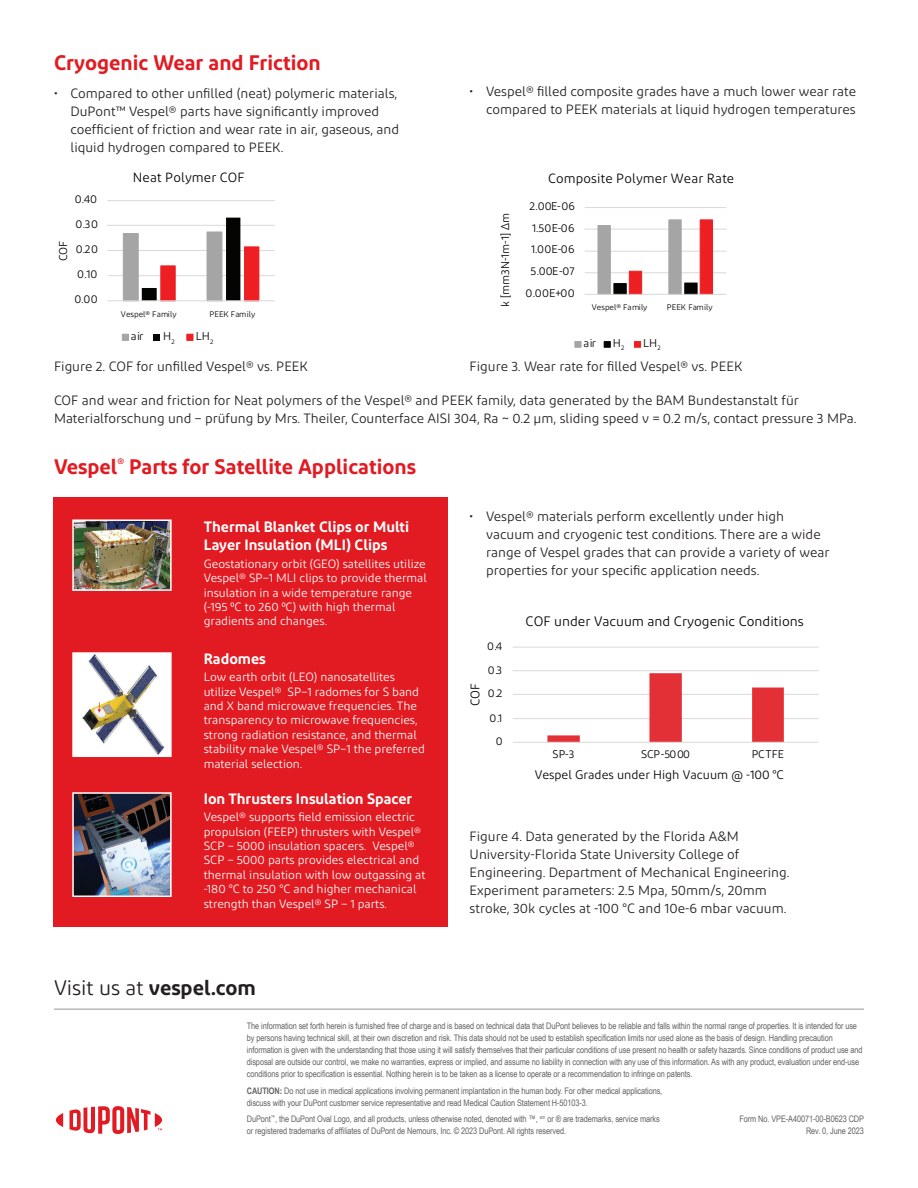
<style>
.page{position:relative;width:918px;height:1188px;background:#fff}
.page>*{position:absolute;margin:0;border:0;box-sizing:border-box;transform-origin:0 0}
.t1{font:600 21px "Diodrum";color:#e21a21}
.t2{font:600 21px "Diodrum";color:#231f20}
.t3{font:600 15px/18px "Diodrum";color:#fff}
.t4{font:13.65px "Diodrum";color:#040503}
.t5{font:13.5px/18px "Diodrum";color:#231f20}
.t6{font:13.35px "Diodrum";letter-spacing:.01em;color:#040503}
.t7{font:12.45px "Diodrum";color:#040503}
.t8{font:12px/14.4px "Diodrum";color:#fff}
.t9{font:11.25px "Diodrum";letter-spacing:.015em;color:#040503}
.t10{font:9px/12px "Arial Narrow";letter-spacing:-.01em;color:#636366}
.t11{font:8.25px "Diodrum";color:#040503}
.s1{font-weight:400}
.s2{font-weight:700}
</style>
<div class="page">
<hr style="left:107px;top:275px;width:168px;height:1px;background:#dad9d8">
<hr style="left:107px;top:250px;width:168px;height:1px;background:#dad9d8">
<hr style="left:107px;top:225px;width:168px;height:1px;background:#dad9d8">
<hr style="left:107px;top:200px;width:168px;height:1px;background:#dad9d8">
<svg style="left:123px;top:218px;width:137px;height:82px"></svg>
<hr style="left:107px;top:300px;width:168px;height:1px;background:#dad9d8">
<div style="left:122px;top:334px;width:7px;height:7px;background:#a6a5a5"></div>
<div style="left:186px;top:334px;width:7px;height:7px;background:#ee1f23;border:1px solid #ee1f23"></div>
<svg style="left:154px;top:334px;width:6px;height:6px"></svg>
<hr style="left:585px;top:272px;width:141px;height:1px;background:#dad9d8">
<hr style="left:585px;top:251px;width:141px;height:1px;background:#dad9d8">
<hr style="left:585px;top:229px;width:141px;height:1px;background:#dad9d8">
<hr style="left:585px;top:207px;width:141px;height:1px;background:#dad9d8">
<svg style="left:597px;top:219px;width:116px;height:75px"></svg>
<hr style="left:585px;top:294px;width:141px;height:1px;background:#dad9d8">
<div style="left:575px;top:341px;width:6px;height:7px;background:#a6a5a5;border:1px solid #a6a5a5"></div>
<div style="left:604px;top:341px;width:7px;height:7px;background:#040503;border:1px solid #040503"></div>
<div style="left:634px;top:341px;width:7px;height:7px;background:#ee1f23;border:1px solid #ee1f23"></div>
<hr style="left:513px;top:718px;width:306px;height:1px;background:#dad9d8">
<hr style="left:513px;top:694px;width:306px;height:1px;background:#dad9d8">
<hr style="left:513px;top:670px;width:306px;height:1px;background:#dad9d8">
<hr style="left:513px;top:647px;width:306px;height:1px;background:#dad9d8">
<svg style="left:547px;top:673px;width:237px;height:69px"></svg>
<hr style="left:513px;top:742px;width:306px;height:1px;background:#dad9d8">
<div style="left:53px;top:497px;width:395px;height:430px;background:#e21a21"></div>
<img style="left:75px;top:522px;width:94px;height:66px">
<div style="left:72px;top:519px;width:100px;height:72px;border:2px solid #fff"></div>
<img style="left:75px;top:655px;width:94px;height:99px">
<div style="left:72px;top:652px;width:100px;height:105px;border:2px solid #fff"></div>
<img style="left:75px;top:795px;width:94px;height:99px">
<div style="left:72px;top:792px;width:100px;height:105px;border:2px solid #fff"></div>
<svg style="left:80px;top:584px;width:11px;height:4px"></svg>
<svg style="left:56px;top:1113px;width:7px;height:14px"></svg>
<svg style="left:70px;top:1106px;width:92px;height:28px"></svg>
<hr style="left:54px;top:1009px;width:810px;height:1px;background:#939598">
<h1 class="t1" style="left:54px;top:49px;width:268px">Cryogenic Wear and Friction</h1>
<h3 class="t5" style="left:70px;top:84px;width:330px;text-indent:-16px">• Compared to other unfilled (neat) polymeric materials, DuPont™ Vespel® parts have significantly improved coefficient of friction and wear rate in air, gaseous, and liquid hydrogen compared to PEEK.</h3>
<h3 class="t5" style="left:470px;top:82px;width:388px;text-align:right">• Vespel® filled composite grades have a much lower wear rate compared to PEEK materials at liquid hydrogen temperatures</h3>
<p class="t9" style="left:75px;top:192px;width:24px">0.40</p>
<p class="t9" style="left:56px;top:261px;width:22px;rotate:-90deg">COF</p>
<p class="t9" style="left:76px;top:217px;width:24px">0.30</p>
<p class="t9" style="left:76px;top:242px;width:24px">0.20</p>
<p class="t9" style="left:77px;top:267px;width:22px">0.10</p>
<p class="t9" style="left:74px;top:293px;width:25px">0.00</p>
<h3 class="t6" style="left:133px;top:169px;width:113px">Neat Polymer COF</h3>
<p class="t11" style="left:121px;top:309px;width:57px">Vespel® Family</p>
<p class="t11" style="left:209px;top:309px;width:47px">PEEK Family</p>
<p class="t9" style="left:131px;top:329px;width:14px">air</p>
<p class="t9" style="left:163px;top:329px;width:13px">H<sub>2</sub></p>
<p class="t9" style="left:196px;top:329px;width:19px">LH<sub>2</sub></p>
<p class="t9" style="left:498px;top:307px;width:96px;rotate:-90deg">k [mm3N-1m-1] ∆m</p>
<h3 class="t6" style="left:548px;top:170px;width:188px">Composite Polymer Wear Rate</h3>
<p class="t9" style="left:530px;top:199px;width:47px">2.00E-06</p>
<p class="t9" style="left:532px;top:221px;width:44px">1.50E-06</p>
<p class="t9" style="left:531px;top:242px;width:45px">1.00E-06</p>
<p class="t9" style="left:531px;top:264px;width:46px">5.00E-07</p>
<p class="t9" style="left:526px;top:286px;width:51px">0.00E+00</p>
<p class="t11" style="left:592px;top:302px;width:57px">Vespel® Family</p>
<p class="t11" style="left:667px;top:302px;width:47px">PEEK Family</p>
<p class="t9" style="left:584px;top:336px;width:14px">air</p>
<p class="t9" style="left:613px;top:336px;width:13px">H<sub>2</sub></p>
<p class="t9" style="left:643px;top:336px;width:19px">LH<sub>2</sub></p>
<h3 class="t5" style="left:54px;top:357px;width:256px">Figure 2. COF for unfilled Vespel® vs. PEEK</h3>
<h3 class="t5" style="left:470px;top:357px;width:274px">Figure 3. Wear rate for filled Vespel® vs. PEEK</h3>
<p class="t5" style="left:54px;top:391px;width:804px">COF and wear and friction for Neat polymers of the Vespel® and PEEK family, data generated by the BAM Bundestanstalt für<br>Materialforschung und – prüfung by Mrs. Theiler, Counterface AISI 304, Ra ~ 0.2 µm, sliding speed v = 0.2 m/s, contact pressure 3 MPa.</p>
<h1 class="t1" style="left:54px;top:453px;width:364px">Vespel<sup>®</sup> Parts for Satellite Applications</h1>
<h2 class="t3" style="left:204px;top:518px;width:207px">Thermal Blanket Clips or Multi<br>Layer Insulation (MLI) Clips</h2>
<h3 class="t8" style="left:204px;top:556px;width:225px">Geostationary orbit (GEO) satellites utilize Vespel® SP–1 MLI clips to provide thermal insulation in a wide temperature range (-195 0C to 260 0C) with high thermal gradients and changes.</h3>
<h2 class="t3" style="left:204px;top:649px;width:64px">Radomes</h2>
<p class="t8" style="left:204px;top:670px;width:223px">Low earth orbit (LEO) nanosatellites utilize Vespel® SP–1 radomes for S band and X band microwave frequencies. The transparency to microwave frequencies, strong radiation resistance, and thermal stability make Vespel® SP–1 the preferred material selection.</p>
<h2 class="t3" style="left:204px;top:789px;width:210px">Ion Thrusters Insulation Spacer</h2>
<p class="t8" style="left:204px;top:810px;width:223px">Vespel® supports field emission electric propulsion (FEEP) thrusters with Vespel® SCP – 5000 insulation spacers. Vespel® SCP – 5000 parts provides electrical and thermal insulation with low outgassing at -180 °C to 250 °C and higher mechanical strength than Vespel® SP – 1 parts.</p>
<h1 class="t2" style="left:54px;top:975px;width:204px"><span class="s1">Visit us at</span> vespel.com</h1>
<h3 class="t5" style="left:486px;top:507px;width:345px;text-indent:-16px">• Vespel® materials perform excellently under high vacuum and cryogenic test conditions. There are a wide range of Vespel grades that can provide a variety of wear properties for your specific application needs.</h3>
<h3 class="t7" style="left:468px;top:706px;width:24px;rotate:-90deg">COF</h3>
<p class="t9" style="left:487px;top:639px;width:17px">0.4</p>
<p class="t9" style="left:488px;top:663px;width:16px">0.3</p>
<p class="t9" style="left:488px;top:687px;width:16px">0.2</p>
<p class="t9" style="left:490px;top:711px;width:14px">0.1</p>
<p class="t9" style="left:496px;top:735px;width:8px">0</p>
<h3 class="t4" style="left:526px;top:613px;width:280px">COF under Vacuum and Cryogenic Conditions</h3>
<p class="t9" style="left:553px;top:748px;width:23px">SP-3</p>
<p class="t9" style="left:641px;top:748px;width:51px">SCP-5000</p>
<p class="t9" style="left:752px;top:748px;width:34px">PCTFE</p>
<h3 class="t7" style="left:535px;top:767px;width:251px">Vespel Grades under High Vacuum @ -100 °C</h3>
<p class="t5" style="left:470px;top:827px;width:322px">Figure 4. Data generated by the Florida A&amp;M University-Florida State University College of Engineering. Department of Mechanical Engineering.<br>Experiment parameters: 2.5 Mpa, 50mm/s, 20mm stroke, 30k cycles at -100 °C and 10e-6 mbar vacuum.</p>
<p class="t10" style="left:247px;top:1020px;width:617px">The information set forth herein is furnished free of charge and is based on technical data that DuPont believes to be reliable and falls within the normal range of properties. It is intended for use by persons having technical skill, at their own discretion and risk. This data should not be used to establish specification limits nor used alone as the basis of design. Handling precaution information is given with the understanding that those using it will satisfy themselves that their particular conditions of use present no health or safety hazards. Since conditions of product use and disposal are outside our control, we make no warranties, express or implied, and assume no liability in connection with any use of this information. As with any product, evaluation under end-use conditions prior to specification is essential. Nothing herein is to be taken as a license to operate or a recommendation to infringe on patents.</p>
<p class="t10" style="left:247px;top:1084px;width:417px"><span class="s2">CAUTION:</span> Do not use in medical applications involving permanent implantation in the human body. For other medical applications, discuss with your DuPont customer service representative and read Medical Caution Statement H-50103-3.</p>
<p class="t10" style="left:247px;top:1112px;width:414px">DuPont<sup>™</sup>, the DuPont Oval Logo, and all products, unless otherwise noted, denoted with ™, <sup>sm</sup> or ® are trademarks, service marks or registered trademarks of affiliates of DuPont de Nemours, Inc. © 2023 DuPont. All rights reserved.</p>
<p class="t10" style="left:739px;top:1112px;width:126px;text-align:right">Form No. VPE-A40071-00-B0623 CDP<br>Rev. 0, June 2023</p>
</div>
